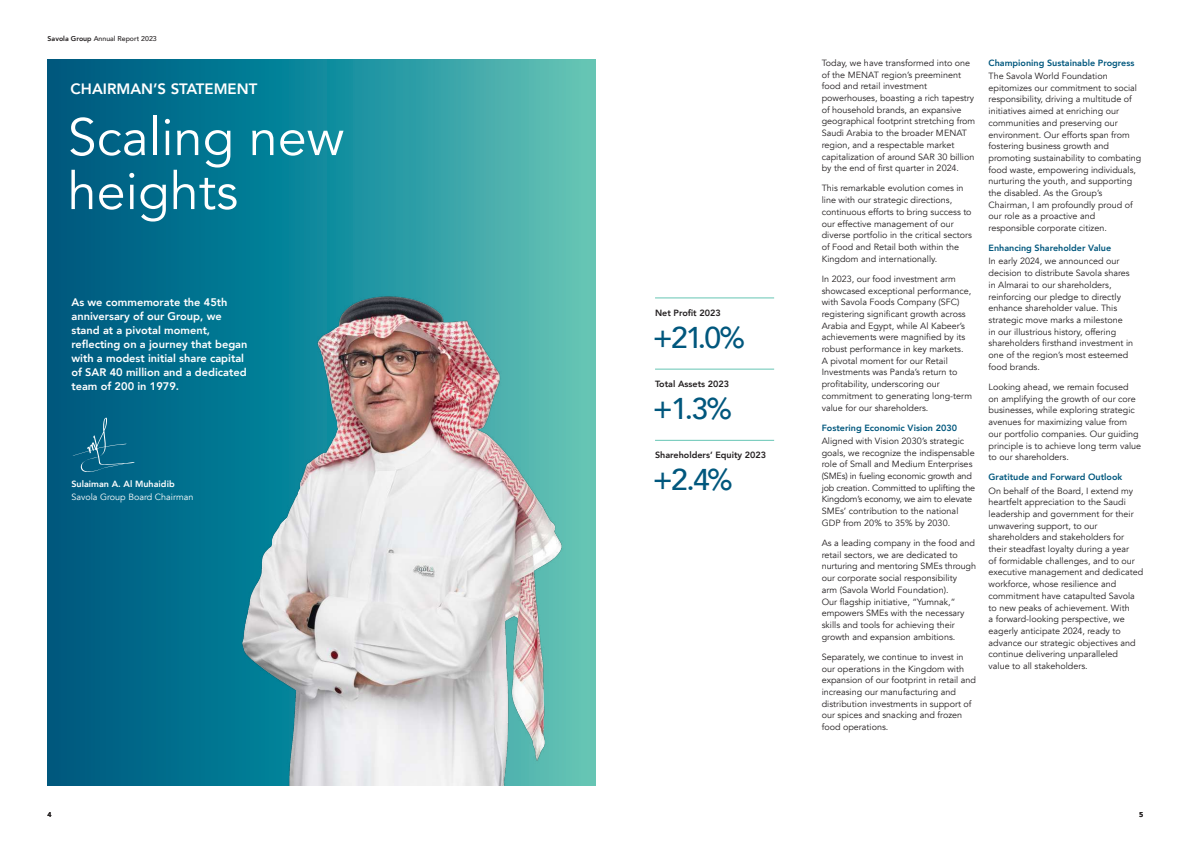
<style>
.page{position:relative;width:1191px;height:842px;background:#fff}
.page>*{position:absolute;margin:0;border:0;box-sizing:border-box;transform-origin:0 0}
.t1{font:52px/54px "Avenir";color:#fff}
.t2{font:500 30px "Avenir";color:#00577d}
.t3{font:800 15px "Avenir";color:#fff}
.t4{font:800 11px/14px "Avenir";color:#fff}
.t5{font:9px/11.7px "Avenir";color:#231f20}
.t6{font:800 9px "Avenir";color:#00577d}
.t7{font:800 9px "Avenir";color:#231f20}
.t8{font:9px "Avenir";color:#fff}
.t9{font:800 9px "Avenir";color:#fff}
.t10{font:500 7px "Avenir";color:#231f20}
.t11{font:800 7px "Avenir";color:#231f20}
.s1{font-weight:800}
</style>
<div class="page">
<svg style="left:48px;top:60px;width:547px;height:654px;background:#137d94"></svg>
<div style="left:48px;top:714px;width:547px;height:72px;background:linear-gradient(to bottom,#006586,#006586)"></div>
<img style="left:196px;top:264px;width:399px;height:522px">
<svg style="left:72px;top:418px;width:63px;height:54px;background:#0d698a"></svg>
<hr style="left:655px;top:298px;width:119px;height:1px;background:#66c5b4">
<hr style="left:655px;top:369px;width:119px;height:1px;background:#66c5b4">
<hr style="left:655px;top:440px;width:119px;height:1px;background:#66c5b4">
<p class="t10" style="left:48px;top:32px;width:111px"><span class="s1">Savola Group</span> Annual Report 2023</p>
<h3 class="t3" style="left:71px;top:77px;width:188px">CHAIRMAN’S STATEMENT</h3>
<h1 class="t1" style="left:68px;top:111px;width:278px">Scaling new heights</h1>
<p class="t4" style="left:71px;top:295px;width:178px">As we commemorate the 45th anniversary of our Group, we stand at a pivotal moment, reflecting on a journey that began with a modest initial share capital of SAR 40 million and a dedicated team of 200 in 1979.</p>
<p class="t9" style="left:71px;top:477px;width:105px">Sulaiman A. Al Muhaidib</p>
<p class="t8" style="left:71px;top:492px;width:124px">Savola Group Board Chairman</p>
<p class="t7" style="left:655px;top:306px;width:67px">Net Profit 2023</p>
<h2 class="t2" style="left:653px;top:312px;width:94px">+21.0%</h2>
<p class="t7" style="left:655px;top:377px;width:76px">Total Assets 2023</p>
<h2 class="t2" style="left:653px;top:383px;width:81px">+1.3%</h2>
<p class="t7" style="left:655px;top:448px;width:113px">Shareholders’ Equity 2023</p>
<h2 class="t2" style="left:653px;top:454px;width:81px">+2.4%</h2>
<p class="t5" style="left:821px;top:57px;width:155px">Today, we have transformed into one of the MENAT region’s preeminent food and retail investment powerhouses, boasting a rich tapestry of household brands, an expansive geographical footprint stretching from Saudi Arabia to the broader MENAT region, and a respectable market capitalization of around SAR 30 billion by the end of first quarter in 2024.</p>
<p class="t5" style="left:821px;top:183px;width:152px">This remarkable evolution comes in line with our strategic directions, continuous efforts to bring success to our effective management of our diverse portfolio in the critical sectors of Food and Retail both within the Kingdom and internationally.</p>
<p class="t5" style="left:821px;top:273px;width:152px">In 2023, our food investment arm showcased exceptional performance, with Savola Foods Company (SFC) registering significant growth across Arabia and Egypt, while Al Kabeer’s achievements were magnified by its robust performance in key markets.<br>A pivotal moment for our Retail Investments was Panda’s return to profitability, underscoring our commitment to generating long-term value for our shareholders.</p>
<p class="t6" style="left:821px;top:421px;width:137px">Fostering Economic Vision 2030</p>
<p class="t5" style="left:821px;top:435px;width:155px">Aligned with Vision 2030’s strategic goals, we recognize the indispensable role of Small and Medium Enterprises (SMEs) in fueling economic growth and job creation. Committed to uplifting the Kingdom’s economy, we aim to elevate SMEs’ contribution to the national GDP from 20% to 35% by 2030.</p>
<p class="t5" style="left:821px;top:537px;width:156px">As a leading company in the food and retail sectors, we are dedicated to nurturing and mentoring SMEs through our corporate social responsibility<br>arm (Savola World Foundation).<br>Our flagship initiative, “Yumnak,” empowers SMEs with the necessary skills and tools for achieving their growth and expansion ambitions.</p>
<p class="t5" style="left:821px;top:651px;width:156px">Separately, we continue to invest in our operations in the Kingdom with expansion of our footprint in retail and increasing our manufacturing and distribution investments in support of our spices and snacking and frozen food operations.</p>
<p class="t6" style="left:988px;top:56px;width:147px">Championing Sustainable Progress</p>
<p class="t5" style="left:988px;top:70px;width:154px">The Savola World Foundation epitomizes our commitment to social responsibility, driving a multitude of initiatives aimed at enriching our communities and preserving our environment. Our efforts span from fostering business growth and promoting sustainability to combating food waste, empowering individuals, nurturing the youth, and supporting the disabled. As the Group’s Chairman, I am profoundly proud of our role as a proactive and responsible corporate citizen.</p>
<p class="t6" style="left:988px;top:241px;width:124px">Enhancing Shareholder Value</p>
<p class="t5" style="left:988px;top:256px;width:146px">In early 2024, we announced our decision to distribute Savola shares in Almarai to our shareholders, reinforcing our pledge to directly enhance shareholder value. This strategic move marks a milestone<br>in our illustrious history, offering shareholders firsthand investment in one of the region’s most esteemed food brands.</p>
<p class="t5" style="left:988px;top:381px;width:154px">Looking ahead, we remain focused<br>on amplifying the growth of our core businesses, while exploring strategic avenues for maximizing value from our portfolio companies. Our guiding principle is to achieve long term value to our shareholders.</p>
<p class="t6" style="left:988px;top:470px;width:135px">Gratitude and Forward Outlook</p>
<p class="t5" style="left:988px;top:485px;width:156px">On behalf of the Board, I extend my heartfelt appreciation to the Saudi leadership and government for their unwavering support, to our shareholders and stakeholders for their steadfast loyalty during a year<br>of formidable challenges, and to our executive management and dedicated workforce, whose resilience and commitment have catapulted Savola to new peaks of achievement. With<br>a forward-looking perspective, we eagerly anticipate 2024, ready to advance our strategic objectives and continue delivering unparalleled<br>value to all stakeholders.</p>
<p class="t11" style="left:48px;top:809px;width:6px">4</p>
<p class="t11" style="left:1139px;top:809px;width:6px">5</p>
</div>
